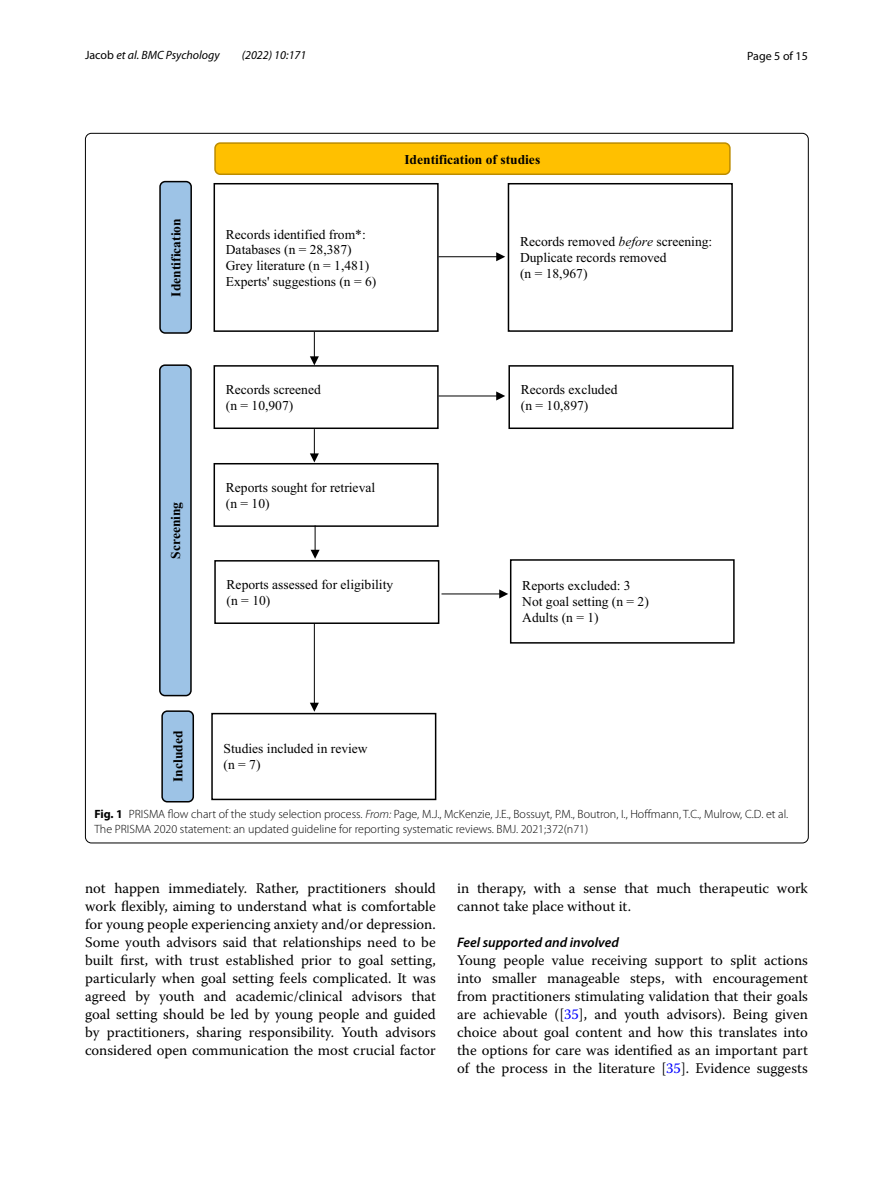
<style>
.page{position:relative;width:893px;height:1187px;background:#fff}
.page>*{position:absolute;margin:0;border:0;box-sizing:border-box;transform-origin:0 0}
.t1{font:14.7px/18px "Warnock Pro";color:#000;text-align:justify}
.t2{font:italic 600 13.8px "Myriad Pro";color:#000}
.t3{font:13.5px/15.8px "Times New Roman";color:#000}
.t4{font:700 13.5px "Times New Roman";color:#000}
.t5{font:300 12px/15px "Myriad Pro";color:#000}
.t6{font:italic 12px "Myriad Pro";color:#000}
.t7{font:12px "Myriad Pro";color:#000}
.s1{font-style:normal}
.s2{font-style:italic}
.s3{font-weight:700}
.s4{color:#00f}
</style>
<div class="page">
<div style="left:214px;top:183px;width:225px;height:149px;border:2px solid #000"></div>
<div style="left:508px;top:183px;width:225px;height:149px;border:2px solid #000"></div>
<div style="left:214px;top:365px;width:225px;height:64px;border:2px solid #000"></div>
<div style="left:508px;top:365px;width:226px;height:64px;border:2px solid #000"></div>
<div style="left:214px;top:463px;width:225px;height:64px;border:2px solid #000"></div>
<div style="left:214px;top:560px;width:225px;height:64px;border:2px solid #000"></div>
<div style="left:510px;top:559px;width:225px;height:84px;border:2px solid #000"></div>
<div style="left:211px;top:712px;width:225px;height:88px;border:2px solid #000"></div>
<hr style="left:438px;top:256px;width:60px;height:1px;background:#000">
<svg style="left:496px;top:252px;width:9px;height:9px"></svg>
<hr style="left:438px;top:395px;width:60px;height:1px;background:#000">
<svg style="left:496px;top:391px;width:9px;height:9px"></svg>
<hr style="left:441px;top:593px;width:60px;height:1px;background:#000">
<svg style="left:499px;top:589px;width:9px;height:9px"></svg>
<div style="left:215px;top:143px;width:515px;height:31px;background:#ffc000;border-radius:5px"></div>
<div style="left:214px;top:142px;width:517px;height:33px;border:2px solid #bc8c00;border-radius:5px"></div>
<div style="left:160px;top:182px;width:31px;height:151px;background:#9dc3e6;border-radius:5px"></div>
<div style="left:159px;top:181px;width:33px;height:153px;border:2px solid #000;border-radius:5px"></div>
<div style="left:160px;top:365px;width:31px;height:330px;background:#9dc3e6;border-radius:5px"></div>
<div style="left:159px;top:364px;width:33px;height:332px;border:2px solid #000;border-radius:5px"></div>
<div style="left:162px;top:711px;width:31px;height:90px;background:#9dc3e6;border-radius:5px"></div>
<div style="left:161px;top:710px;width:33px;height:92px;border:2px solid #000;border-radius:5px"></div>
<svg style="left:310px;top:332px;width:9px;height:33px"></svg>
<svg style="left:310px;top:429px;width:9px;height:33px"></svg>
<svg style="left:311px;top:525px;width:9px;height:33px"></svg>
<hr style="left:314px;top:623px;width:1px;height:81px;background:#000">
<svg style="left:310px;top:702px;width:9px;height:9px"></svg>
<p class="t6" style="left:85px;top:48px;width:136px"><span class="s1">Jacob</span> et al. BMC Psychology</p>
<p class="t6" style="left:242px;top:48px;width:66px">(2022) 10:171</p>
<p class="t7" style="left:747px;top:48px;width:62px">Page 5 of 15</p>
<p class="t4" style="left:167px;top:296px;width:80px;rotate:-90deg">Identification</p>
<p class="t4" style="left:166px;top:559px;width:59px;rotate:-90deg">Screening</p>
<p class="t4" style="left:404px;top:150px;width:138px">Identification of studies</p>
<p class="t3" style="left:226px;top:226px;width:152px">Records identified from*:<br>Databases (n = 28,387)<br>Grey literature (n = 1,481)<br>Experts' suggestions (n = 6)</p>
<p class="t3" style="left:520px;top:234px;width:194px">Records removed <span class="s2">before</span> screening:<br>Duplicate records removed<br>(n = 18,967)</p>
<p class="t3" style="left:226px;top:381px;width:96px">Records screened (n = 10,907)</p>
<p class="t3" style="left:521px;top:381px;width:98px">Records excluded (n = 10,897)</p>
<p class="t3" style="left:226px;top:479px;width:151px">Reports sought for retrieval (n = 10)</p>
<p class="t3" style="left:227px;top:576px;width:168px">Reports assessed for eligibility (n = 10)</p>
<p class="t3" style="left:522px;top:577px;width:128px">Reports excluded: 3<br>Not goal setting (n = 2)<br>Adults (n = 1)</p>
<p class="t4" style="left:169px;top:782px;width:53px;rotate:-90deg">Included</p>
<p class="t5" style="left:94px;top:806px;width:695px"><span class="s3">Fig. 1</span> PRISMA flow chart of the study selection process. <span class="s2">From:</span> Page, M.J., McKenzie, J.E., Bossuyt, P.M., Boutron, I., Hoffmann, T.C., Mulrow, C.D. et al.<br>The PRISMA 2020 statement: an updated guideline for reporting systematic reviews. BMJ. 2021;372(n71)</p>
<p class="t3" style="left:224px;top:740px;width:146px">Studies included in review (n = 7)</p>
<p class="t1" style="left:85px;top:879px;width:352px">not happen immediately. Rather, practitioners should work flexibly, aiming to understand what is comfortable for young people experiencing anxiety and/or depression.<br>Some youth advisors said that relationships need to be built first, with trust established prior to goal setting, particularly when goal setting feels complicated. It was agreed by youth and academic/clinical advisors that goal setting should be led by young people and guided by practitioners, sharing responsibility. Youth advisors considered open communication the most crucial factor</p>
<p class="t1" style="left:457px;top:879px;width:352px">in therapy, with a sense that much therapeutic work cannot take place without it.</p>
<p class="t2" style="left:457px;top:933px;width:163px">Feel supported and involved</p>
<p class="t1" style="left:457px;top:951px;width:352px">Young people value receiving support to split actions into smaller manageable steps, with encouragement from practitioners stimulating validation that their goals are achievable ([<span class="s4">35</span>], and youth advisors). Being given choice about goal content and how this translates into the options for care was identified as an important part of the process in the literature [<span class="s4">35</span>]. Evidence suggests</p>
</div>
